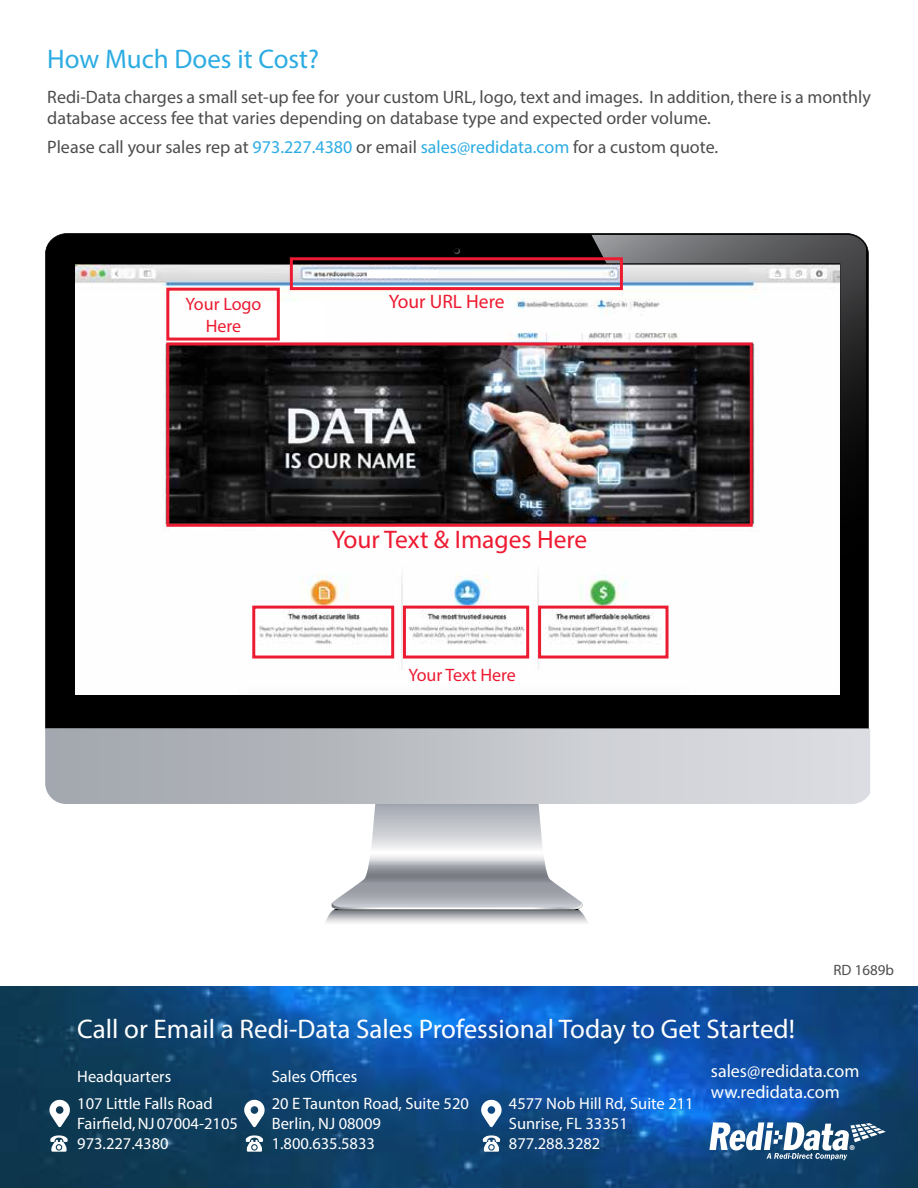
<style>
.page{position:relative;width:918px;height:1188px;background:#fff}
.page>*{position:absolute;margin:0;border:0;box-sizing:border-box;transform-origin:0 0}
.t1{font:27px "Myriad Pro";color:#fff}
.t2{font:27px "Myriad Pro";color:#2cace2}
.t3{font:25.5px "Myriad Pro";color:#ed1b32}
.t4{font:19.5px "Myriad Pro";color:#ed1b32}
.t5{font:18px/21.6px "Myriad Pro";color:#4d4d4f}
.t6{font:18px/21.6px "Myriad Pro";color:#fff}
.t7{font:18px "Myriad Pro";color:#ed1b32}
.t8{font:16.5px/19.8px "Myriad Pro";color:#fff}
.t9{font:15px "Myriad Pro";color:#4d4d4f}
.t10{font:700 14.55px "Myriad Pro";color:#fff;scale:.93 1}
.s1{color:#2cace2}
</style>
<div class="page">
<svg style="left:0;top:986px;width:918px;height:202px;background:#0f4984"></svg>
<svg style="left:709px;top:1122px;width:177px;height:38px"></svg>
<svg style="left:483px;top:1135px;width:17px;height:17px"></svg>
<svg style="left:246px;top:1135px;width:17px;height:17px"></svg>
<svg style="left:50px;top:1135px;width:18px;height:17px"></svg>
<svg style="left:244px;top:1099px;width:23px;height:28px"></svg>
<svg style="left:49px;top:1099px;width:23px;height:28px"></svg>
<svg style="left:481px;top:1099px;width:23px;height:28px"></svg>
<svg style="left:325px;top:804px;width:263px;height:119px"></svg>
<svg style="left:45px;top:728px;width:825px;height:76px;background:#c0c3c8"></svg>
<div style="left:48px;top:236px;width:818px;height:490px;background:#000"></div>
<svg style="left:591px;top:235px;width:275px;height:490px;background:#252626"></svg>
<svg style="left:454px;top:248px;width:6px;height:6px"></svg>
<hr style="left:45px;top:728px;width:824px;height:1px;background:#808285">
<img style="left:75px;top:265px;width:765px;height:429px">
<div style="left:235px;top:302px;width:89px;height:39px;background:#fff"></div>
<div style="left:367px;top:270px;width:71px;height:8px;background:#fff"></div>
<div style="left:290px;top:257px;width:333px;height:33px;border:3px solid #ed1b32"></div>
<div style="left:166px;top:288px;width:114px;height:53px;border:3px solid #ed1b32"></div>
<div style="left:166px;top:342px;width:587px;height:185px;border:3px solid #ed1b32"></div>
<div style="left:252px;top:606px;width:142px;height:53px;border:3px solid #ed1b32"></div>
<div style="left:403px;top:606px;width:126px;height:53px;border:3px solid #ed1b32"></div>
<div style="left:538px;top:606px;width:131px;height:53px;border:3px solid #ed1b32"></div>
<h1 class="t2" style="left:47px;top:42px;width:273px">How Much Does it Cost?</h1>
<p class="t5" style="left:47px;top:85px;width:825px">Redi-Data charges a small set-up fee for your custom URL, logo, text and images. In addition, there is a monthly database access fee that varies depending on database type and expected order volume.</p>
<p class="t5" style="left:47px;top:135px;width:672px">Please call your sales rep at <span class="s1">973.227.4380</span> or email <span class="s1">sales@redidata.com</span> for a custom quote.</p>
<p class="t7" style="left:186px;top:293px;width:77px">Your Logo</p>
<p class="t4" style="left:389px;top:289px;width:117px">Your URL Here</p>
<p class="t7" style="left:206px;top:315px;width:37px">Here</p>
<h2 class="t3" style="left:332px;top:524px;width:257px">Your Text &amp; Images Here</h2>
<p class="t7" style="left:408px;top:664px;width:109px">Your Text Here</p>
<p class="t9" style="left:834px;top:961px;width:62px">RD 1689b</p>
<h1 class="t1" style="left:77px;top:1012px;width:719px">Call or Email a Redi-Data Sales Professional Today to Get Started!</h1>
<p class="t8" style="left:77px;top:1063px;width:137px;line-height:26.5px">Headquarters<br>107 Little Falls Road</p>
<p class="t8" style="left:77px;top:1113px;width:162px">Fairfield, NJ 07004-2105<br>973.227.4380</p>
<p class="t6" style="left:711px;top:1059px;width:150px">sales@redidata.com ww.redidata.com</p>
<p class="t8" style="left:272px;top:1063px;width:199px;line-height:26.5px">Sales Offices<br>20 E Taunton Road, Suite 520</p>
<p class="t8" style="left:272px;top:1113px;width:111px">Berlin, NJ 08009<br>1.800.635.5833</p>
<p class="t8" style="left:509px;top:1093px;width:186px">4577 Nob Hill Rd, Suite 211<br>Sunrise, FL 33351<br>877.288.3282</p>
<p class="t10" style="left:849px;top:1140px;width:8px">®</p>
</div>
